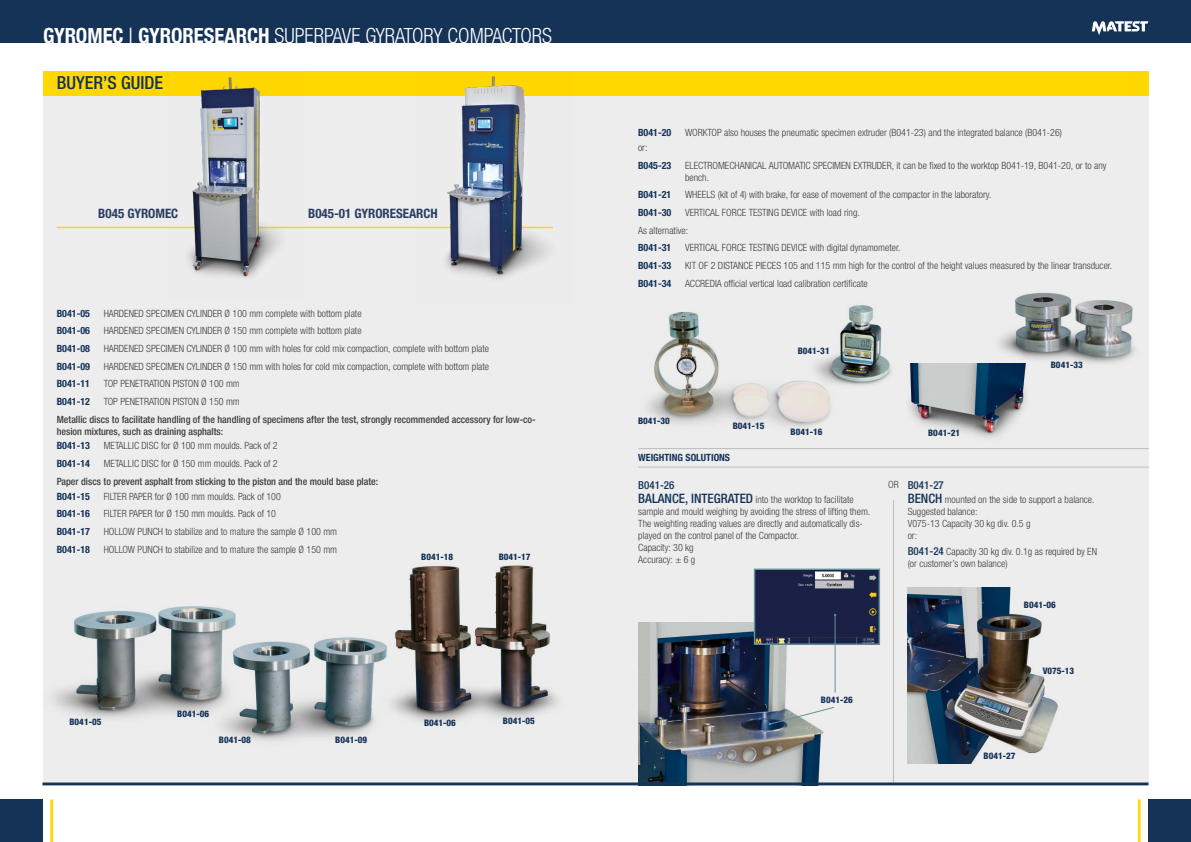
<style>
.page{position:relative;width:1191px;height:842px;background:#fff}
.page>*{position:absolute;margin:0;border:0;box-sizing:border-box;transform-origin:0 0}
.t1{font:300 condensed 21px "Helvetica Neue LTW1 G";color:#fff}
.t2{font:500 condensed 18px "Helvetica Neue LTW1 G";color:#153257}
.t3{font:700 condensed 13px "Helvetica Neue LTW1 G";color:#2b3e63}
.t4{font:500 condensed 11px "Helvetica Neue LTW1 G";color:#153257}
.t5{font:300 condensed 10px/12px "Helvetica Neue LTW1 G";color:#3c3c3b}
.t6{font:500 condensed 10px/12px "Helvetica Neue LTW1 G";color:#3c3c3b}
.t7{font:700 condensed 10px "Helvetica Neue LTW1 G";color:#153257}
.t8{font:800 condensed 9px "Helvetica Neue LTW1 G";color:#153257}
.s1{font-weight:700}
.s2{font-weight:400}
.s3{font-weight:500;font-size:13px;color:#153257}
.s4{font-weight:500;font-size:11px;color:#153257}
</style>
<div class="page">
<div style="left:0;top:799px;width:43px;height:43px;background:#153257"></div>
<hr style="left:50px;top:799px;width:3px;height:43px;background:#ffd800">
<div style="left:1148px;top:799px;width:43px;height:43px;background:#153257"></div>
<hr style="left:1137px;top:799px;width:3px;height:43px;background:#ffd800">
<div style="left:0;top:0;width:1191px;height:43px;background:#153257"></div>
<svg style="left:1091px;top:21px;width:57px;height:14px"></svg>
<div style="left:43px;top:86px;width:1105px;height:699px;background:#ededed"></div>
<div style="left:43px;top:71px;width:1105px;height:25px;background:#ffd800"></div>
<hr style="left:57px;top:227px;width:496px;height:1px;background:#ffd800">
<img style="left:166px;top:77px;width:140px;height:201px">
<img style="left:419px;top:76px;width:134px;height:203px">
<img style="left:221px;top:637px;width:159px;height:104px">
<img style="left:53px;top:606px;width:201px;height:116px">
<img style="left:380px;top:565px;width:178px;height:158px">
<img style="left:999px;top:292px;width:136px;height:72px">
<img style="left:648px;top:311px;width:183px;height:116px">
<img style="left:800px;top:305px;width:92px;height:89px">
<img style="left:909px;top:363px;width:118px;height:75px">
<img style="left:638px;top:622px;width:186px;height:160px">
<img style="left:907px;top:587px;width:151px;height:176px">
<img style="left:756px;top:571px;width:122px;height:72px">
<div style="left:754px;top:569px;width:126px;height:76px;border:1px solid #62949d"></div>
<svg style="left:768px;top:707px;width:66px;height:18px"></svg>
<hr style="left:835px;top:615px;width:1px;height:77px;background:#62949d">
<hr style="left:638px;top:448px;width:510px;height:1px;background:#bcbcbc">
<hr style="left:638px;top:467px;width:510px;height:1px;background:#bcbcbc">
<hr style="left:893px;top:500px;width:1px;height:285px;background:#bcbcbc">
<hr style="left:43px;top:782px;width:1105px;height:3px;background:#153257">
<h1 class="t1" style="left:43px;top:24px;width:510px"><span class="s1">GYROMEC</span> <span class="s2">|</span> <span class="s1">GYRORESEARCH</span> SUPERPAVE GYRATORY COMPACTORS</h1>
<h2 class="t2" style="left:57px;top:71px;width:108px">BUYER’S GUIDE</h2>
<h3 class="t3" style="left:98px;top:205px;width:81px">B045 GYROMEC</h3>
<h3 class="t3" style="left:308px;top:205px;width:131px">B045-01 GYRORESEARCH</h3>
<p class="t7" style="left:57px;top:307px;width:35px">B041-05</p>
<p class="t5" style="left:104px;top:307px;width:259px">HARDENED SPECIMEN CYLINDER Ø 100 mm complete with bottom plate</p>
<p class="t7" style="left:57px;top:325px;width:35px">B041-06</p>
<p class="t5" style="left:104px;top:325px;width:259px">HARDENED SPECIMEN CYLINDER Ø 150 mm complete with bottom plate</p>
<p class="t7" style="left:57px;top:342px;width:35px">B041-08</p>
<p class="t5" style="left:104px;top:342px;width:387px">HARDENED SPECIMEN CYLINDER Ø 100 mm with holes for cold mix compaction, complete with bottom plate</p>
<p class="t7" style="left:57px;top:360px;width:35px">B041-09</p>
<p class="t5" style="left:104px;top:360px;width:387px">HARDENED SPECIMEN CYLINDER Ø 150 mm with holes for cold mix compaction, complete with bottom plate</p>
<p class="t7" style="left:57px;top:378px;width:35px">B041-11</p>
<p class="t5" style="left:104px;top:378px;width:137px">TOP PENETRATION PISTON Ø 100 mm</p>
<p class="t7" style="left:57px;top:395px;width:35px">B041-12</p>
<p class="t5" style="left:104px;top:395px;width:137px">TOP PENETRATION PISTON Ø 150 mm</p>
<p class="t6" style="left:57px;top:413px;width:480px">Metallic discs to facilitate handling of the handling of specimens after the test, strongly recommended accessory for low-co&shy;hesion mixtures, such as draining asphalts:</p>
<p class="t7" style="left:57px;top:440px;width:35px">B041-13</p>
<p class="t5" style="left:104px;top:440px;width:175px">METALLIC DISC for Ø 100 mm moulds. Pack of 2</p>
<p class="t7" style="left:57px;top:458px;width:35px">B041-14</p>
<p class="t5" style="left:104px;top:458px;width:175px">METALLIC DISC for Ø 150 mm moulds. Pack of 2</p>
<p class="t6" style="left:57px;top:475px;width:323px">Paper discs to prevent asphalt from sticking to the piston and the mould base plate:</p>
<p class="t7" style="left:57px;top:490px;width:35px">B041-15</p>
<p class="t5" style="left:104px;top:490px;width:179px">FILTER PAPER for Ø 100 mm moulds. Pack of 100</p>
<p class="t7" style="left:57px;top:508px;width:35px">B041-16</p>
<p class="t5" style="left:104px;top:508px;width:174px">FILTER PAPER for Ø 150 mm moulds. Pack of 10</p>
<p class="t7" style="left:57px;top:525px;width:35px">B041-17</p>
<p class="t5" style="left:104px;top:526px;width:235px">HOLLOW PUNCH to stabilize and to mature the sample Ø 100 mm</p>
<p class="t7" style="left:57px;top:543px;width:35px">B041-18</p>
<p class="t5" style="left:104px;top:543px;width:235px">HOLLOW PUNCH to stabilize and to mature the sample Ø 150 mm</p>
<p class="t8" style="left:421px;top:551px;width:33px">B041-18</p>
<p class="t8" style="left:498px;top:551px;width:33px">B041-17</p>
<p class="t8" style="left:69px;top:716px;width:33px">B041-05</p>
<p class="t8" style="left:177px;top:708px;width:33px">B041-06</p>
<p class="t8" style="left:219px;top:734px;width:33px">B041-08</p>
<p class="t8" style="left:335px;top:734px;width:33px">B041-09</p>
<p class="t8" style="left:424px;top:717px;width:33px">B041-06</p>
<p class="t8" style="left:503px;top:715px;width:33px">B041-05</p>
<p class="t7" style="left:638px;top:127px;width:35px">B041-20</p>
<p class="t5" style="left:685px;top:127px;width:378px">WORKTOP also houses the pneumatic specimen extruder (B041-23) and the integrated balance (B041-26)</p>
<p class="t5" style="left:638px;top:142px;width:11px">or:</p>
<p class="t7" style="left:638px;top:159px;width:35px">B045-23</p>
<p class="t5" style="left:685px;top:159px;width:423px">ELECTROMECHANICAL AUTOMATIC SPECIMEN EXTRUDER, it can be fixed to the worktop B041-19, B041-20, or to any bench.</p>
<p class="t7" style="left:638px;top:189px;width:35px">B041-21</p>
<p class="t5" style="left:685px;top:189px;width:308px">WHEELS (kit of 4) with brake, for ease of movement of the compactor in the laboratory.</p>
<p class="t7" style="left:638px;top:206px;width:35px">B041-30</p>
<p class="t5" style="left:638px;top:204px;width:223px;line-height:17.7px;text-indent:47px">VERTICAL FORCE TESTING DEVICE with load ring.<br>As alternative:</p>
<p class="t7" style="left:638px;top:242px;width:35px">B041-31</p>
<p class="t5" style="left:685px;top:242px;width:217px">VERTICAL FORCE TESTING DEVICE with digital dynamometer.</p>
<p class="t7" style="left:638px;top:259px;width:35px">B041-33</p>
<p class="t5" style="left:685px;top:260px;width:429px">KIT OF 2 DISTANCE PIECES 105 and 115 mm high for the control of the height values measured by the linear transducer.</p>
<p class="t7" style="left:638px;top:277px;width:35px">B041-34</p>
<p class="t5" style="left:685px;top:277px;width:184px">ACCREDIA official vertical load calibration certificate</p>
<p class="t8" style="left:638px;top:415px;width:33px">B041-30</p>
<p class="t8" style="left:732px;top:420px;width:33px">B041-15</p>
<p class="t7" style="left:638px;top:452px;width:93px">WEIGHTING SOLUTIONS</p>
<p class="t8" style="left:797px;top:345px;width:33px">B041-31</p>
<p class="t8" style="left:790px;top:426px;width:33px">B041-16</p>
<p class="t8" style="left:928px;top:427px;width:33px">B041-21</p>
<p class="t8" style="left:1050px;top:359px;width:33px">B041-33</p>
<p class="t4" style="left:638px;top:478px;width:38px">B041-26</p>
<p class="t5" style="left:638px;top:493px;width:233px"><span class="s3">BALANCE, INTEGRATED</span> into the worktop to facilitate sample and mould weighing by avoiding the stress of lifting them.<br>The weighting reading values are directly and automatically dis&shy;played on the control panel of the Compactor.<br>Capacity: 30 kg<br>Accuracy: ± 6 g</p>
<p class="t5" style="left:888px;top:479px;width:12px">OR</p>
<p class="t4" style="left:907px;top:478px;width:38px">B041-27</p>
<p class="t5" style="left:907px;top:493px;width:188px"><span class="s3">BENCH</span> mounted on the side to support a balance.<br>Suggested balance:<br>V075-13 Capacity 30 kg div. 0.5 g<br>or:</p>
<p class="t5" style="left:907px;top:545px;width:191px"><span class="s4">B041-24</span> Capacity 30 kg div. 0.1g as required by EN (or customer’s own balance)</p>
<p class="t8" style="left:1024px;top:600px;width:33px">B041-06</p>
<p class="t8" style="left:821px;top:694px;width:33px">B041-26</p>
<p class="t8" style="left:1042px;top:665px;width:33px">V075-13</p>
<p class="t8" style="left:983px;top:750px;width:33px">B041-27</p>
</div>
